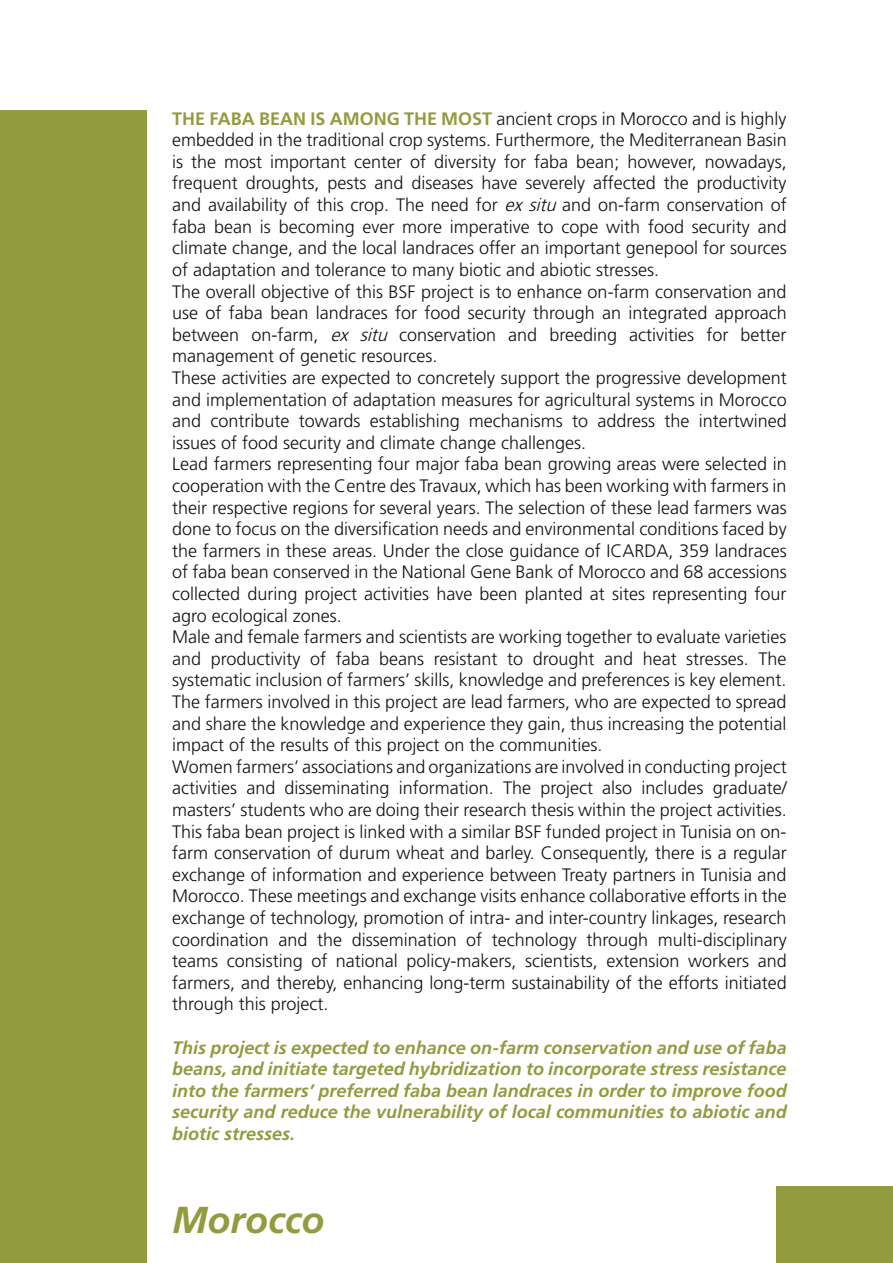
<style>
.page{position:relative;width:893px;height:1263px;background:#fff}
.page>*{position:absolute;margin:0;border:0;box-sizing:border-box;transform-origin:0 0}
.t1{font:italic 700 37.5px "Frutiger";color:#939b3f}
.t2{font:300 18px/21.6px "Frutiger";color:#121212}
.t3{font:italic 700 18px/21.6px "Frutiger";color:#939b3f;text-align:justify}
.s1{font-weight:700;color:#939b3f}
.s2{font-style:italic}
</style>
<div class="page">
<div style="left:0;top:111px;width:147px;height:1152px;background:#939b3f"></div>
<div style="left:776px;top:1186px;width:117px;height:77px;background:#939b3f"></div>
<p class="t2" style="left:172px;top:108px;width:616px"><span class="s1">THE FABA BEAN IS AMONG THE MOST</span> ancient crops in Morocco and is highly embedded in the traditional crop systems. Furthermore, the Mediterranean Basin is the most important center of diversity for faba bean; however, nowadays, frequent droughts, pests and diseases have severely affected the productivity and availability of this crop. The need for <span class="s2">ex situ</span> and on-farm conservation of faba bean is becoming ever more imperative to cope with food security and climate change, and the local landraces offer an important genepool for sources of adaptation and tolerance to many biotic and abiotic stresses.<br>The overall objective of this BSF project is to enhance on-farm conservation and use of faba bean landraces for food security through an integrated approach between on-farm, <span class="s2">ex situ</span> conservation and breeding activities for better management of genetic resources.<br>These activities are expected to concretely support the progressive development and implementation of adaptation measures for agricultural systems in Morocco and contribute towards establishing mechanisms to address the intertwined issues of food security and climate change challenges.<br>Lead farmers representing four major faba bean growing areas were selected in cooperation with the Centre des Travaux, which has been working with farmers in their respective regions for several years. The selection of these lead farmers was done to focus on the diversification needs and environmental conditions faced by the farmers in these areas. Under the close guidance of ICARDA, 359 landraces of faba bean conserved in the National Gene Bank of Morocco and 68 accessions collected during project activities have been planted at sites representing four agro ecological zones.<br>Male and female farmers and scientists are working together to evaluate varieties and productivity of faba beans resistant to drought and heat stresses. The systematic inclusion of farmers’ skills, knowledge and preferences is key element.<br>The farmers involved in this project are lead farmers, who are expected to spread and share the knowledge and experience they gain, thus increasing the potential impact of the results of this project on the communities.<br>Women farmers’ associations and organizations are involved in conducting project activities and disseminating information. The project also includes graduate/ masters’ students who are doing their research thesis within the project activities.<br>This faba bean project is linked with a similar BSF funded project in Tunisia on on&shy;farm conservation of durum wheat and barley. Consequently, there is a regular exchange of information and experience between Treaty partners in Tunisia and Morocco. These meetings and exchange visits enhance collaborative efforts in the exchange of technology, promotion of intra- and inter-country linkages, research coordination and the dissemination of technology through multi-disciplinary teams consisting of national policy-makers, scientists, extension workers and farmers, and thereby, enhancing long-term sustainability of the efforts initiated through this project.</p>
<p class="t3" style="left:172px;top:1036px;width:616px">This project is expected to enhance on-farm conservation and use of faba beans, and initiate targeted hybridization to incorporate stress resistance into the farmers’ preferred faba bean landraces in order to improve food security and reduce the vulnerability of local communities to abiotic and biotic stresses.</p>
<h1 class="t1" style="left:172px;top:1197px;width:154px">Morocco</h1>
</div>
